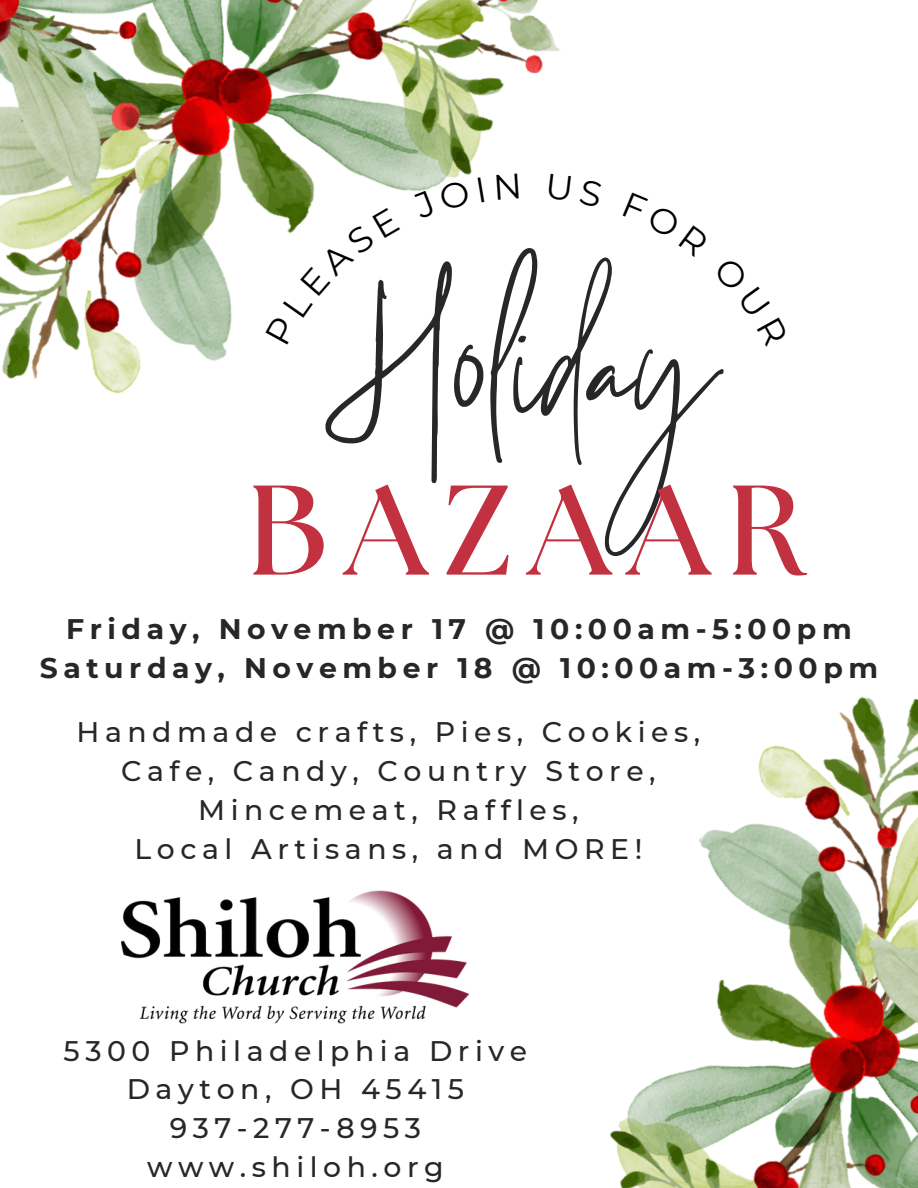
<style>
.page{position:relative;width:918px;height:1188px;background:#fff}
.page>*{position:absolute;margin:0;border:0;box-sizing:border-box;transform-origin:0 0}
.t1{font:242.1px "Themysion";color:#262728}
.t2{font:700 127.2px "The Seasons";letter-spacing:.135em;color:#c13140}
.t3{font:500 28.35px/38.8px "Montserrat";letter-spacing:.195em;color:#262728;text-align:center}
.t4{font:700 28.35px "Montserrat";letter-spacing:.195em;color:#262728}
</style>
<div class="page">
<img style="left:0;top:0;width:560px;height:394px">
<img style="left:0;top:0;width:190px;height:211px">
<img style="left:610px;top:697px;width:308px;height:491px">
<img style="left:864px;top:893px;width:54px;height:295px">
<img style="left:122px;top:890px;width:346px;height:134px">
<svg style="left:266px;top:208px;width:134px;height:136px"></svg>
<svg style="left:412px;top:179px;width:58px;height:41px"></svg>
<svg style="left:478px;top:177px;width:6px;height:25px"></svg>
<svg style="left:497px;top:173px;width:22px;height:26px"></svg>
<svg style="left:548px;top:174px;width:12px;height:27px"></svg>
<p class="t1" style="left:338px;top:185px;width:377px">Holiday</p>
<p class="t2" style="left:247px;top:473px;width:560px">BAZAAR</p>
<p class="t4" style="left:66px;top:612px;width:787px">Friday, November 17 @ 10:00am-5:00pm</p>
<p class="t4" style="left:40px;top:651px;width:840px">Saturday, November 18 @ 10:00am-3:00pm</p>
<p class="t3" style="left:77px;top:712px;width:625px">Handmade crafts, Pies, Cookies,<br>Cafe, Candy, Country Store,<br>Mincemeat, Raffles,</p>
<p class="t3" style="left:135px;top:829px;width:509px">Local Artisans, and MORE!</p>
<p class="t3" style="left:64px;top:1031px;width:465px">5300 Philadelphia Drive</p>
<p class="t3" style="left:127px;top:1070px;width:339px">Dayton, OH 45415</p>
<p class="t3" style="left:170px;top:1109px;width:253px">937-277-8953</p>
<p class="t3" style="left:147px;top:1148px;width:298px">www.shiloh.org</p>
</div>
